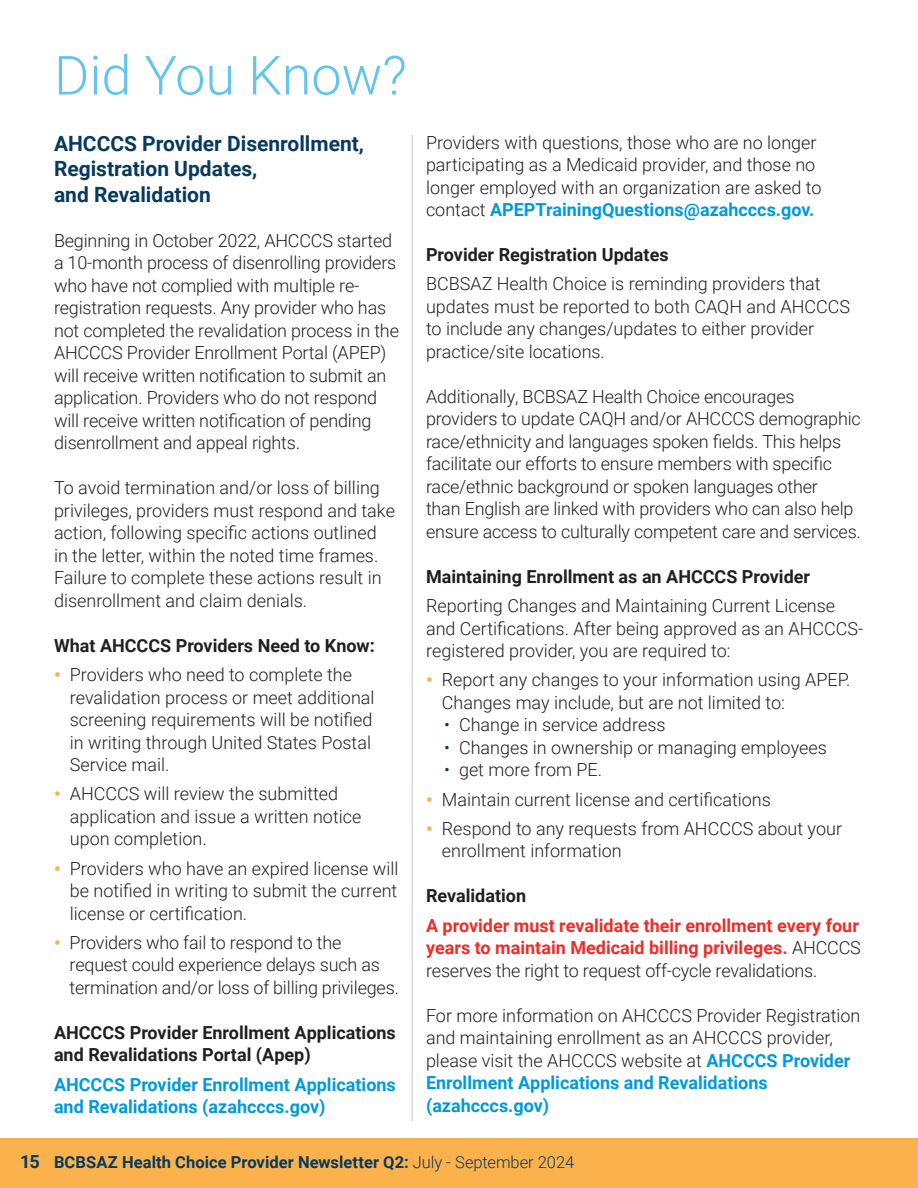
<style>
.page{position:relative;width:918px;height:1188px;background:#fff}
.page>*{position:absolute;margin:0;border:0;box-sizing:border-box;transform-origin:0 0}
.t1{font:300 54px "Roboto";color:#65c4e9}
.t2{font:700 21px/25.5px "Roboto";color:#083a5e}
.t3{font:300 18px/22.5px "Roboto";color:#231f20}
.t4{font:700 18px/22.5px "Roboto";color:#231f20}
.t5{font:700 18px/22.5px "Roboto";color:#ee2d28;text-align:justify}
.t6{font:700 18px/22.5px "Roboto";color:#009ada}
.t7{font:700 16.5px "Roboto";letter-spacing:.005em;color:#083a5e}
.s1{font-weight:900;color:#fbb24c}
.s2{font-weight:700;color:#009ada}
.s3{color:#083a5e}
.s4{font-weight:300;color:#231f20}
.s5{font-size:18px}
.s6{font-weight:300}
</style>
<div class="page">
<div style="left:0;top:1139px;width:918px;height:49px;background:#fbb24c"></div>
<hr style="left:412px;top:135px;width:1px;height:986px;background:#c8c7c6">
<h1 class="t1" style="left:54px;top:37px;width:354px">Did You Know?</h1>
<p class="t2" style="left:54px;top:130px;width:312px">AHCCCS Provider Disenrollment,<br>Registration Updates,<br>and Revalidation</p>
<p class="t3" style="left:54px;top:228px;width:346px">Beginning in October 2022, AHCCCS started a 10-month process of disenrolling providers who have not complied with multiple re&shy;registration requests. Any provider who has not completed the revalidation process in the AHCCCS Provider Enrollment Portal (APEP) will receive written notification to submit an application. Providers who do not respond will receive written notification of pending disenrollment and appeal rights.</p>
<p class="t3" style="left:54px;top:476px;width:342px">To avoid termination and/or loss of billing privileges, providers must respond and take action, following specific actions outlined in the letter, within the noted time frames.<br>Failure to complete these actions result in disenrollment and claim denials.</p>
<p class="t4" style="left:54px;top:633px;width:322px">What AHCCCS Providers Need to Know:</p>
<p class="t3" style="left:70px;top:663px;width:306px;text-indent:-16px"><span class="s1">•</span> Providers who need to complete the revalidation process or meet additional screening requirements will be notified in writing through United States Postal Service mail.</p>
<p class="t3" style="left:70px;top:782px;width:293px;text-indent:-16px"><span class="s1">•</span> AHCCCS will review the submitted application and issue a written notice upon completion.</p>
<p class="t3" style="left:70px;top:856px;width:330px;text-align:justify;text-indent:-16px"><span class="s1">•</span> Providers who have an expired license will be notified in writing to submit the current license or certification.</p>
<p class="t3" style="left:69px;top:930px;width:331px;text-indent:-15px"><span class="s1">•</span> Providers who fail to respond to the request could experience delays such as termination and/or loss of billing privileges.</p>
<p class="t4" style="left:54px;top:1020px;width:343px">AHCCCS Provider Enrollment Applications and Revalidations Portal (Apep)</p>
<p class="t6" style="left:54px;top:1072px;width:343px">AHCCCS Provider Enrollment Applications and Revalidations (azahcccs.gov)</p>
<p class="t3" style="left:426px;top:130px;width:397px">Providers with questions, those who are no longer participating as a Medicaid provider, and those no longer employed with an organization are asked to contact <span class="s2">APEPTrainingQuestions@azahcccs.gov.</span></p>
<p class="t4" style="left:426px;top:243px;width:244px">Provider Registration Updates</p>
<p class="t3" style="left:426px;top:272px;width:426px">BCBSAZ Health Choice is reminding providers that updates must be reported to both CAQH and AHCCCS to include any changes/updates to either provider practice/site locations.</p>
<p class="t3" style="left:426px;top:384px;width:436px">Additionally, BCBSAZ Health Choice encourages providers to update CAQH and/or AHCCCS demographic race/ethnicity and languages spoken fields. This helps facilitate our efforts to ensure members with specific race/ethnic background or spoken languages other<br>than English are linked with providers who can also help ensure access to culturally competent care and services.</p>
<p class="t4" style="left:426px;top:564px;width:386px">Maintaining Enrollment as an AHCCCS Provider</p>
<p class="t3" style="left:426px;top:594px;width:439px">Reporting Changes and Maintaining Current License and Certifications. After being approved as an AHCCCS&shy;registered provider, you are required to:</p>
<p class="t3" style="left:442px;top:668px;width:410px;text-indent:-16px"><span class="s1">•</span> Report any changes to your information using APEP.<br>Changes may include, but are not limited to:</p>
<p class="t3" style="left:444px;top:713px;width:223px"><span class="s3">•</span> Change in service address</p>
<p class="t3" style="left:444px;top:735px;width:384px"><span class="s3">•</span> Changes in ownership or managing employees</p>
<p class="t3" style="left:444px;top:758px;width:160px"><span class="s3">•</span> get more from PE.</p>
<p class="t3" style="left:426px;top:787px;width:346px"><span class="s1">•</span> Maintain current license and certifications</p>
<p class="t3" style="left:442px;top:816px;width:402px;text-indent:-16px"><span class="s1">•</span> Respond to any requests from AHCCCS about your enrollment information</p>
<p class="t4" style="left:426px;top:884px;width:102px">Revalidation</p>
<p class="t5" style="left:426px;top:913px;width:436px">A provider must revalidate their enrollment every four years to maintain Medicaid billing privileges. <span class="s4">AHCCCS reserves the right to request off-cycle revalidations.</span></p>
<p class="t3" style="left:426px;top:1003px;width:436px">For more information on AHCCCS Provider Registration and maintaining enrollment as an AHCCCS provider, please visit the AHCCCS website at <span class="s2">AHCCCS Provider Enrollment Applications and Revalidations (azahcccs.gov)</span></p>
<p class="t7" style="left:20px;top:1150px;width:555px"><span class="s5">15</span> BCBSAZ Health Choice Provider Newsletter Q2: <span class="s6">July - September 2024</span></p>
</div>
